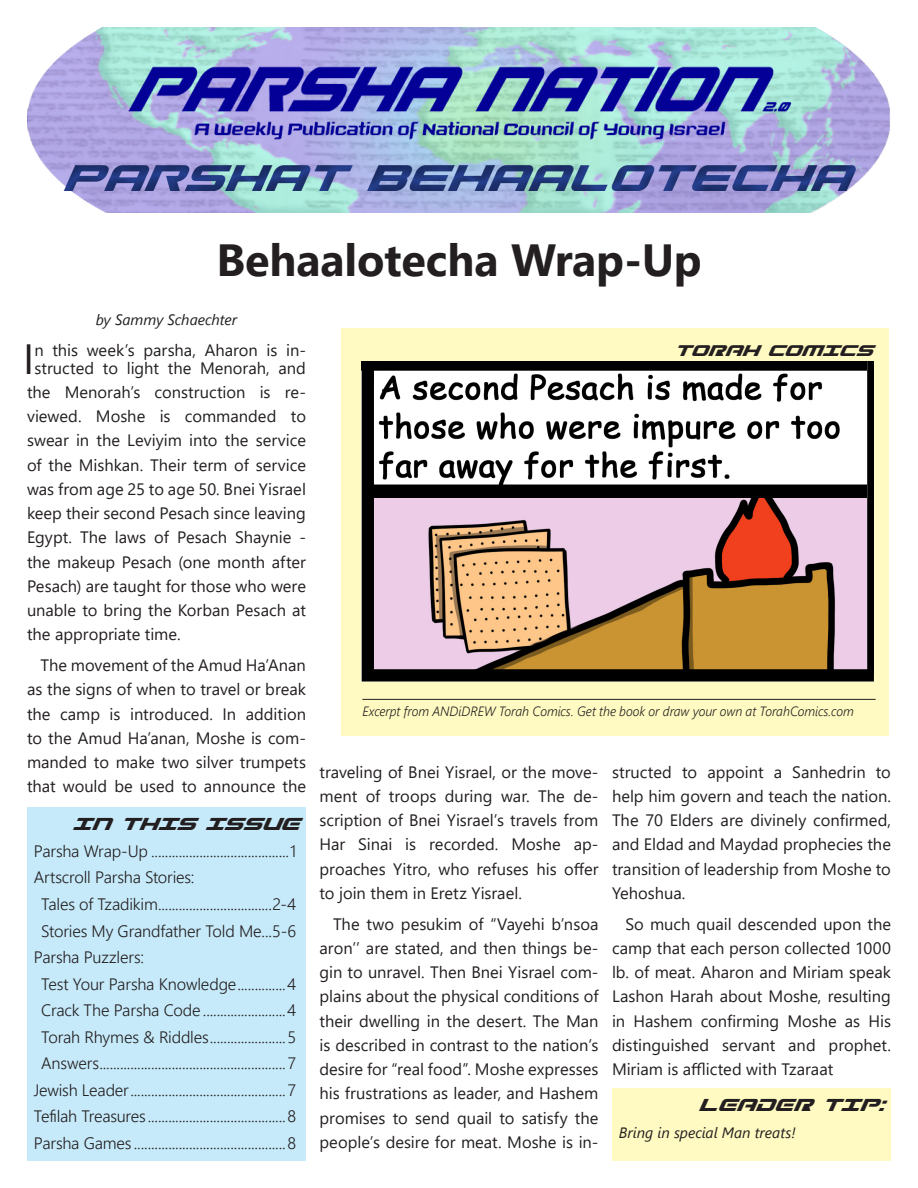
<style>
.page{position:relative;width:918px;height:1188px;background:#fff}
.page>*{position:absolute;margin:0;border:0;box-sizing:border-box;transform-origin:0 0}
.Headline{font:700 45px "Segoe UI";letter-spacing:-.005em;color:#231f20}
.t1{font:italic 45px "Gunship";color:#253f8e;scale:.95 1}
.Article_-_first_para{font:42.15px "Segoe UI";color:#231f20}
.Feature_Head__sub{font:italic 21px "Gunship";color:#231f20;scale:.95 1}
.Feature_Head_-_full{font:italic 18.75px "Gunship";color:#231f20;scale:.95 1}
.Article_body_text{font:16.5px/24.3px "Segoe UI";color:#231f20;text-align:justify}
.Table_of_contents{font:300 16.5px "Segoe UI";letter-spacing:-.01em;color:#231f20}
.Article_-_first_para-2{font:16.5px/24.3px "Segoe UI";color:#231f20}
.big_box_text{font:italic 15px "Segoe UI";color:#231f20}
.Author{font:italic 15px "Segoe UI";color:#231f20}
.end_note{font:italic 300 13.35px "Segoe UI";letter-spacing:-.005em;color:#231f20;scale:.95 1}
</style>
<div class="page">
<img style="left:27px;top:27px;width:863px;height:186px">
<div style="left:612px;top:1089px;width:279px;height:72px;background:#fffac1"></div>
<div style="left:27px;top:808px;width:279px;height:353px;background:#c6eafa"></div>
<div style="left:341px;top:328px;width:548px;height:408px;background:#fffac1"></div>
<hr style="left:362px;top:699px;width:514px;height:1px;background:#231f20">
<img style="left:362px;top:370px;width:512px;height:312px">
<div style="left:362px;top:361px;width:506px;height:9px;background:#000"></div>
<div style="left:367px;top:485px;width:501px;height:13px;background:#000"></div>
<div style="left:868px;top:361px;width:6px;height:313px;background:#000"></div>
<div style="left:49px;top:158px;width:822px;height:53px;background:#231f20;opacity:.5"></div>
<h1 class="t1" style="left:61px;top:158px;width:850px">parshat behaalotecha</h1>
<p class="Headline" style="left:216px;top:218px;width:487px">Behaalotecha Wrap-Up</p>
<p class="Author" style="left:96px;top:305px;width:143px">by Sammy Schaechter</p>
<p class="Article_-_first_para" style="left:23px;top:319px;width:13px">I</p>
<p class="Article_-_first_para-2" style="left:34px;top:339px;width:273px;line-height:18px">n this week’s parsha, Aharon is in&shy;structed to light the Menorah, and</p>
<p class="Article_-_first_para-2" style="left:27px;top:378px;width:281px;text-align:justify">the Menorah’s construction is re&shy;viewed. Moshe is commanded to swear in the Leviyim into the service of the Mishkan. Their term of service was from age 25 to age 50. Bnei Yisrael keep their second Pesach since leaving Egypt. The laws of Pesach Shaynie - the makeup Pesach (one month after Pesach) are taught for those who were unable to bring the Korban Pesach at the appropriate time.</p>
<p class="Article_body_text" style="left:27px;top:652px;width:281px;text-indent:14px">The movement of the Amud Ha’Anan as the signs of when to travel or break the camp is introduced. In addition to the Amud Ha’anan, Moshe is com&shy;manded to make two silver trumpets that would be used to announce the</p>
<p class="Feature_Head__sub" style="left:72px;top:815px;width:250px">IN THIS ISSUE</p>
<p class="Table_of_contents" style="left:34px;top:835px;width:264px">Parsha Wrap-Up ........................................1</p>
<p class="Table_of_contents" style="left:34px;top:862px;width:162px">Artscroll Parsha Stories:</p>
<p class="Table_of_contents" style="left:41px;top:889px;width:256px">Tales of Tzadikim.................................2-4</p>
<p class="Table_of_contents" style="left:41px;top:915px;width:256px">Stories My Grandfather Told Me...5-6</p>
<p class="Table_of_contents" style="left:34px;top:942px;width:112px">Parsha Puzzlers:</p>
<p class="Table_of_contents" style="left:41px;top:968px;width:256px">Test Your Parsha Knowledge..............4</p>
<p class="Table_of_contents" style="left:41px;top:995px;width:256px">Crack The Parsha Code ........................4</p>
<p class="Table_of_contents" style="left:41px;top:1021px;width:256px">Torah Rhymes &amp; Riddles......................5</p>
<p class="Table_of_contents" style="left:41px;top:1048px;width:256px">Answers...................................................... 7</p>
<p class="Table_of_contents" style="left:34px;top:1074px;width:264px">Jewish Leader............................................. 7</p>
<p class="Table_of_contents" style="left:34px;top:1101px;width:264px">Tefilah Treasures ........................................8</p>
<p class="Table_of_contents" style="left:34px;top:1128px;width:264px">Parsha Games ............................................8</p>
<p class="Feature_Head_-_full" style="left:674px;top:341px;width:219px">TORAH COMICS</p>
<p class="end_note" style="left:362px;top:699px;width:519px">Excerpt from ANDiDREW Torah Comics. Get the book or draw your own at TorahComics.com</p>
<p class="Article_body_text" style="left:320px;top:758px;width:281px">traveling of Bnei Yisrael, or the move&shy;ment of troops during war. The de&shy;scription of Bnei Yisrael’s travels from Har Sinai is recorded. Moshe ap&shy;proaches Yitro, who refuses his offer to join them in Eretz Yisrael.</p>
<p class="Article_body_text" style="left:320px;top:910px;width:281px;text-indent:14px">The two pesukim of “Vayehi b’nsoa aron’’ are stated, and then things be&shy;gin to unravel. Then Bnei Yisrael com&shy;plains about the physical conditions of their dwelling in the desert. The Man is described in contrast to the nation’s desire for “real food”. Moshe expresses his frustrations as leader, and Hashem promises to send quail to satisfy the people’s desire for meat. Moshe is in-</p>
<p class="Article_body_text" style="left:612px;top:758px;width:281px">structed to appoint a Sanhedrin to help him govern and teach the nation.<br>The 70 Elders are divinely confirmed, and Eldad and Maydad prophecies the transition of leadership from Moshe to Yehoshua.</p>
<p class="Article_body_text" style="left:612px;top:910px;width:281px;text-indent:14px">So much quail descended upon the camp that each person collected 1000 lb. of meat. Aharon and Miriam speak Lashon Harah about Moshe, resulting in Hashem confirming Moshe as His distinguished servant and prophet.<br>Miriam is afflicted with Tzaraat</p>
<p class="Feature_Head__sub" style="left:698px;top:1095px;width:207px">LEADER TIP:</p>
<p class="big_box_text" style="left:619px;top:1118px;width:179px">Bring in special Man treats!</p>
</div>
